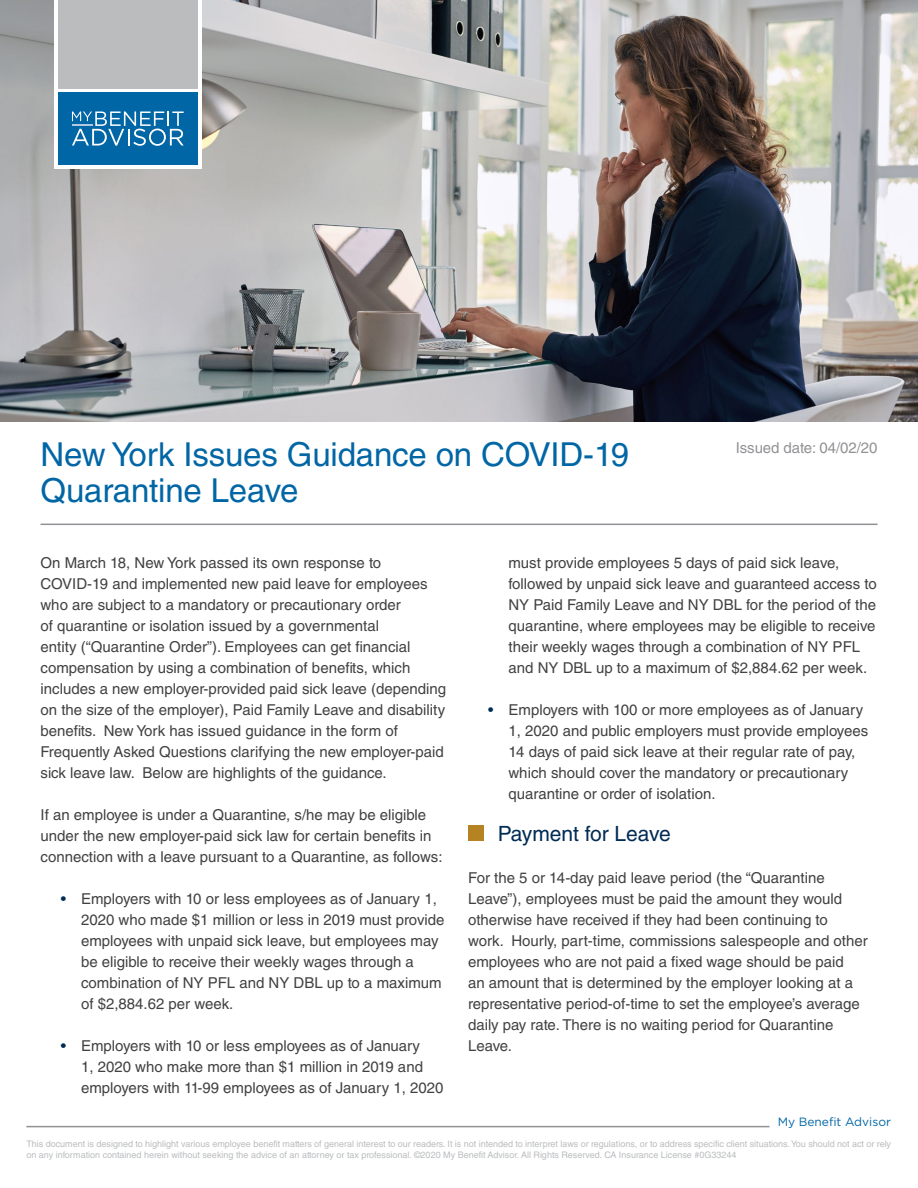
<style>
.page{position:relative;width:918px;height:1188px;background:#fff}
.page>*{position:absolute;margin:0;border:0;box-sizing:border-box;transform-origin:0 0}
.t1{font:33px/36px "Helvetica LT Std";letter-spacing:-.005em;color:#0066a5}
.t2{font:21px "Helvetica LT Std";color:#002b54}
.t3{font:15px/21px "Helvetica LT Std";color:#414142}
.t4{font:15px "Helvetica LT Std";letter-spacing:-.005em;color:#919295}
.t5{font:12px "Gotham";color:#0066a5}
.t6{font:9px/10.8px "Helvetica LT Std";color:#babcbe}
.s1{color:#002b54}
</style>
<div class="page">
<hr style="left:26px;top:1126px;width:744px;height:1px;background:#919295">
<img style="left:0;top:0;width:918px;height:421px">
<hr style="left:40px;top:524px;width:838px;height:1px;background:#919295">
<div style="left:469px;top:825px;width:15px;height:16px;background:#b68322"></div>
<div style="left:54px;top:0;width:147px;height:169px;background:#fff"></div>
<div style="left:58px;top:92px;width:139px;height:73px;background:#0066a5"></div>
<svg style="left:72px;top:111px;width:112px;height:35px"></svg>
<hr style="left:72px;top:124px;width:20px;height:2px;background:#b3c7e2">
<div style="left:58px;top:0;width:139px;height:89px;background:#babcbe"></div>
<p class="t1" style="left:40px;top:437px;width:590px">New York Issues Guidance on COVID-19<br>Quarantine Leave</p>
<p class="t4" style="left:736px;top:439px;width:143px">Issued date: 04/02/20</p>
<p class="t3" style="left:40px;top:552px;width:407px">On March 18, New York passed its own response to COVID-19 and implemented new paid leave for employees who are subject to a mandatory or precautionary order<br>of quarantine or isolation issued by a governmental<br>entity (“Quarantine Order”). Employees can get financial compensation by using a combination of benefits, which includes a new employer-provided paid sick leave (depending on the size of the employer), Paid Family Leave and disability benefits. New York has issued guidance in the form of Frequently Asked Questions clarifying the new employer-paid sick leave law. Below are highlights of the guidance.</p>
<p class="t3" style="left:40px;top:804px;width:404px">If an employee is under a Quarantine, s/he may be eligible under the new employer-paid sick law for certain benefits in connection with a leave pursuant to a Quarantine, as follows:</p>
<p class="t3" style="left:81px;top:888px;width:365px;text-indent:-20px"><span class="s1">•</span> Employers with 10 or less employees as of January 1, 2020 who made $1 million or less in 2019 must provide employees with unpaid sick leave, but employees may be eligible to receive their weekly wages through a combination of NY PFL and NY DBL up to a maximum of $2,884.62 per week.</p>
<p class="t3" style="left:81px;top:1035px;width:364px;text-indent:-20px"><span class="s1">•</span> Employers with 10 or less employees as of January<br>1, 2020 who make more than $1 million in 2019 and employers with 11-99 employees as of January 1, 2020</p>
<p class="t3" style="left:508px;top:552px;width:370px">must provide employees 5 days of paid sick leave, followed by unpaid sick leave and guaranteed access to NY Paid Family Leave and NY DBL for the period of the quarantine, where employees may be eligible to receive their weekly wages through a combination of NY PFL and NY DBL up to a maximum of $2,884.62 per week.</p>
<p class="t3" style="left:508px;top:699px;width:361px;text-indent:-20px"><span class="s1">•</span> Employers with 100 or more employees as of January 1, 2020 and public employers must provide employees 14 days of paid sick leave at their regular rate of pay, which should cover the mandatory or precautionary quarantine or order of isolation.</p>
<p class="t2" style="left:498px;top:821px;width:175px">Payment for Leave</p>
<p class="t3" style="left:468px;top:867px;width:401px">For the 5 or 14-day paid leave period (the “Quarantine Leave”), employees must be paid the amount they would otherwise have received if they had been continuing to<br>work. Hourly, part-time, commissions salespeople and other employees who are not paid a fixed wage should be paid<br>an amount that is determined by the employer looking at a representative period-of-time to set the employee’s average daily pay rate. There is no waiting period for Quarantine Leave.</p>
<p class="t5" style="left:778px;top:1114px;width:115px">My Benefit Advisor</p>
<p class="t6" style="left:26px;top:1139px;width:866px">This document is designed to highlight various employee benefit matters of general interest to our readers. It is not intended to interpret laws or regulations, or to address specific client situations. You should not act or rely on any information contained herein without seeking the advice of an attorney or tax professional. ©2020 My Benefit Advisor. All Rights Reserved. CA Insurance License #0G33244</p>
</div>
